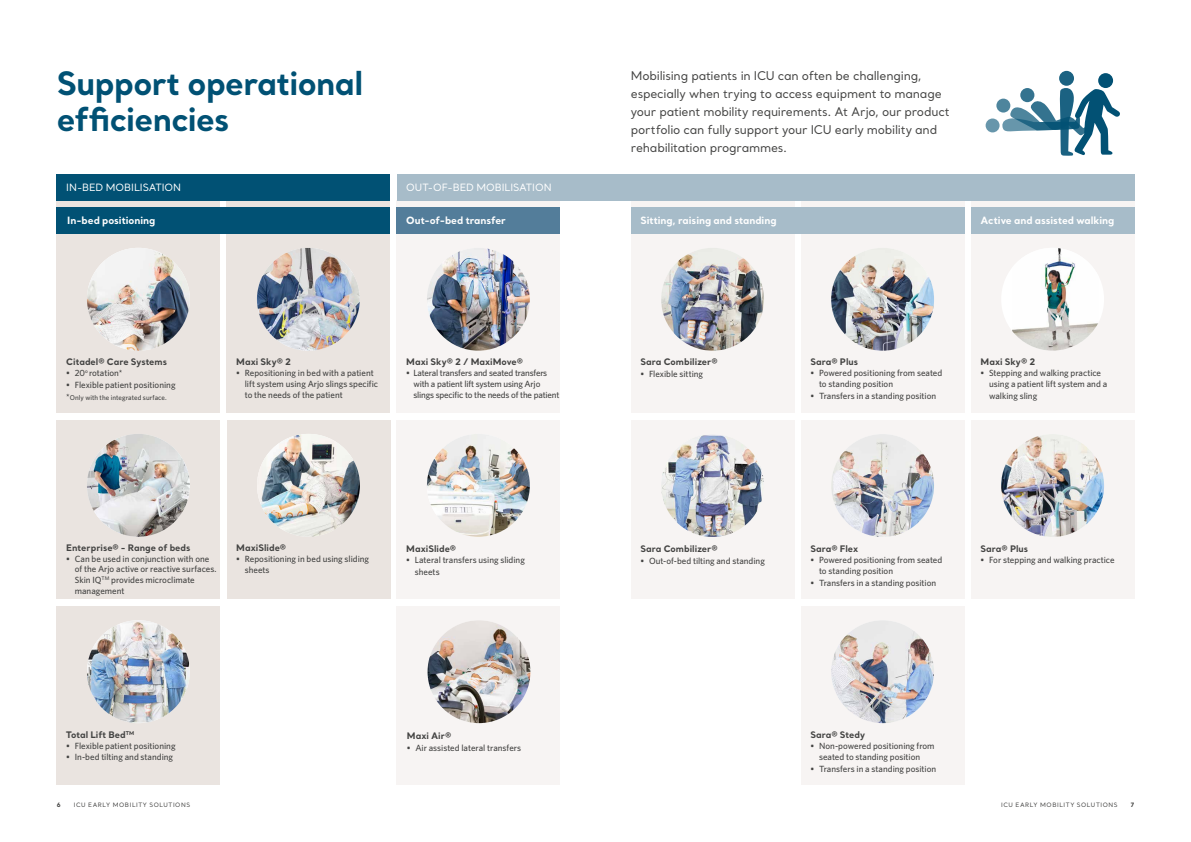
<style>
.page{position:relative;width:1191px;height:842px;background:#fff}
.page>*{position:absolute;margin:0;border:0;box-sizing:border-box;transform-origin:0 0}
.t1{font:700 32px/36px "Santral";letter-spacing:-.02em;color:#015174}
.t2{font:12px/18px "Santral";letter-spacing:-.02em;color:#434342}
.t3{font:700 10px "Santral";letter-spacing:-.005em;color:#fff}
.t4{font:10px "Santral";color:#fff}
.t5{font:500 9px/11px "Whitney";letter-spacing:-.005em;color:#434342}
.t6{font:700 9px "Santral";color:#434342}
.t7{font:500 7px "Whitney";letter-spacing:.005em;color:#434342}
.t8{font:6px "Santral";letter-spacing:.095em;color:#434342}
.t9{font:700 6px "Santral";color:#434342}
.s1{font-size:9px}
</style>
<div class="page">
<div style="left:227px;top:420px;width:163px;height:179px;background:#eae4e0"></div>
<div style="left:397px;top:606px;width:163px;height:179px;background:#f7f4f3"></div>
<div style="left:801px;top:420px;width:163px;height:179px;background:#f7f4f3"></div>
<div style="left:631px;top:420px;width:163px;height:179px;background:#f7f4f3"></div>
<div style="left:801px;top:606px;width:163px;height:179px;background:#f7f4f3"></div>
<div style="left:971px;top:420px;width:163px;height:179px;background:#f7f4f3"></div>
<div style="left:57px;top:606px;width:163px;height:179px;background:#eae4e0"></div>
<div style="left:397px;top:420px;width:163px;height:179px;background:#f7f4f3"></div>
<div style="left:57px;top:200px;width:163px;height:213px;background:#eae4e0"></div>
<div style="left:227px;top:200px;width:163px;height:213px;background:#eae4e0"></div>
<div style="left:631px;top:200px;width:163px;height:213px;background:#f7f4f3"></div>
<div style="left:801px;top:200px;width:163px;height:213px;background:#f7f4f3"></div>
<div style="left:397px;top:200px;width:163px;height:213px;background:#f7f4f3"></div>
<div style="left:971px;top:200px;width:163px;height:213px;background:#f7f4f3"></div>
<img style="left:427px;top:248px;width:103px;height:103px;border-radius:51px">
<img style="left:661px;top:248px;width:103px;height:103px;border-radius:51px">
<img style="left:661px;top:434px;width:103px;height:103px;border-radius:51px">
<img style="left:257px;top:434px;width:103px;height:103px;border-radius:51px">
<img style="left:831px;top:248px;width:103px;height:103px;border-radius:51px">
<img style="left:1001px;top:434px;width:103px;height:103px;border-radius:51px">
<img style="left:87px;top:248px;width:103px;height:103px;border-radius:51px">
<img style="left:831px;top:434px;width:103px;height:103px;border-radius:51px">
<img style="left:831px;top:620px;width:103px;height:103px;border-radius:51px">
<div style="left:1001px;top:248px;width:103px;height:103px;background:#fff;border-radius:50%"></div>
<img style="left:1012px;top:248px;width:86px;height:103px">
<img style="left:87px;top:620px;width:103px;height:103px;border-radius:51px">
<div style="left:1098px;top:73px;width:15px;height:15px;background:#025174;border-radius:50%"></div>
<svg style="left:1059px;top:71px;width:15px;height:15px"></svg>
<svg style="left:996px;top:99px;width:14px;height:14px"></svg>
<div style="left:985px;top:118px;width:14px;height:14px;background:#6796ab;border-radius:50%"></div>
<svg style="left:1002px;top:88px;width:118px;height:68px"></svg>
<img style="left:257px;top:248px;width:103px;height:103px;border-radius:51px">
<img style="left:427px;top:620px;width:103px;height:103px;border-radius:51px">
<img style="left:427px;top:434px;width:103px;height:103px;border-radius:51px">
<div style="left:57px;top:420px;width:163px;height:179px;background:#eae4e0"></div>
<img style="left:87px;top:434px;width:103px;height:103px;border-radius:51px">
<div style="left:631px;top:207px;width:333px;height:27px;background:#a7bcc9"></div>
<div style="left:971px;top:207px;width:163px;height:27px;background:#a7bcc9"></div>
<div style="left:57px;top:207px;width:333px;height:27px;background:#015174"></div>
<div style="left:397px;top:207px;width:163px;height:27px;background:#537d9a"></div>
<div style="left:57px;top:174px;width:333px;height:26px;background:#015174"></div>
<div style="left:397px;top:174px;width:737px;height:26px;background:#a7bcc9"></div>
<h1 class="t1" style="left:57px;top:64px;width:308px">Support operational efficiencies</h1>
<p class="t4" style="left:66px;top:181px;width:116px">IN-BED MOBILISATION</p>
<p class="t4" style="left:406px;top:181px;width:147px">OUT-OF-BED MOBILISATION</p>
<p class="t2" style="left:631px;top:66px;width:320px">Mobilising patients in ICU can often be challenging, especially when trying to access equipment to manage your patient mobility requirements. At Arjo, our product portfolio can fully support your ICU early mobility and rehabilitation programmes.</p>
<p class="t3" style="left:67px;top:213px;width:90px">In-bed positioning</p>
<p class="t3" style="left:406px;top:213px;width:101px">Out-of-bed transfer</p>
<p class="t3" style="left:640px;top:213px;width:138px">Sitting, raising and standing</p>
<p class="t3" style="left:980px;top:213px;width:135px">Active and assisted walking</p>
<p class="t6" style="left:66px;top:356px;width:102px">Citadel® Care Systems</p>
<p class="t5" style="left:66px;top:368px;width:58px">• 20<sup>o</sup> rotation*</p>
<p class="t5" style="left:66px;top:380px;width:111px">• Flexible patient positioning</p>
<p class="t7" style="left:66px;top:393px;width:102px"><span class="s1">*</span>Only with the integrated surface.</p>
<p class="t6" style="left:236px;top:356px;width:56px">Maxi Sky® 2</p>
<p class="t5" style="left:245px;top:368px;width:135px;text-indent:-9px">• Repositioning in bed with a patient lift system using Arjo slings specific to the needs of the patient</p>
<p class="t6" style="left:406px;top:356px;width:118px">Maxi Sky® 2 / MaxiMove®</p>
<p class="t5" style="left:413px;top:368px;width:147px;text-indent:-7px">• Lateral transfers and seated transfers with a patient lift system using Arjo slings specific to the needs of the patient</p>
<p class="t6" style="left:66px;top:541px;width:126px">Enterprise® - Range of beds</p>
<p class="t5" style="left:75px;top:553px;width:143px;text-indent:-9px">• Can be used in conjunction with one of the Arjo active or reactive surfaces.<br>Skin IQ<sup>TM</sup> provides microclimate management</p>
<p class="t6" style="left:236px;top:541px;width:51px">MaxiSlide®</p>
<p class="t5" style="left:245px;top:553px;width:126px;text-indent:-9px">• Repositioning in bed using sliding sheets</p>
<p class="t6" style="left:406px;top:542px;width:51px">MaxiSlide®</p>
<p class="t5" style="left:415px;top:553px;width:112px;line-height:12px;text-indent:-9px">• Lateral transfers using sliding sheets</p>
<p class="t6" style="left:66px;top:728px;width:69px">Total Lift Bed<sup>TM</sup></p>
<p class="t5" style="left:66px;top:740px;width:111px">• Flexible patient positioning</p>
<p class="t5" style="left:66px;top:751px;width:108px">• In-bed tilting and standing</p>
<p class="t6" style="left:407px;top:729px;width:46px">Maxi Air®</p>
<p class="t5" style="left:407px;top:742px;width:116px">• Air assisted lateral transfers</p>
<p class="t6" style="left:640px;top:356px;width:79px">Sara Combilizer®</p>
<p class="t5" style="left:640px;top:369px;width:64px">• Flexible sitting</p>
<p class="t6" style="left:810px;top:356px;width:49px">Sara® Plus</p>
<p class="t5" style="left:819px;top:368px;width:125px;text-indent:-9px">• Powered positioning from seated to standing position</p>
<p class="t5" style="left:810px;top:391px;width:127px">• Transfers in a standing position</p>
<p class="t6" style="left:980px;top:356px;width:56px">Maxi Sky® 2</p>
<p class="t5" style="left:989px;top:368px;width:120px;text-indent:-9px">• Stepping and walking practice using a patient lift system and a</p>
<p class="t5" style="left:989px;top:391px;width:50px">walking sling</p>
<p class="t6" style="left:640px;top:542px;width:79px">Sara Combilizer®</p>
<p class="t5" style="left:640px;top:555px;width:126px">• Out-of-bed tilting and standing</p>
<p class="t6" style="left:810px;top:542px;width:49px">Sara® Flex</p>
<p class="t5" style="left:819px;top:554px;width:125px;text-indent:-9px">• Powered positioning from seated to standing position</p>
<p class="t5" style="left:810px;top:577px;width:127px">• Transfers in a standing position</p>
<p class="t6" style="left:980px;top:542px;width:49px">Sara® Plus</p>
<p class="t5" style="left:980px;top:554px;width:135px">• For stepping and walking practice</p>
<p class="t6" style="left:810px;top:728px;width:56px">Sara® Stedy</p>
<p class="t5" style="left:819px;top:740px;width:117px;text-indent:-9px">• Non-powered positioning from seated to standing position</p>
<p class="t5" style="left:810px;top:763px;width:127px">• Transfers in a standing position</p>
<p class="t9" style="left:57px;top:800px;width:5px">6</p>
<p class="t8" style="left:74px;top:800px;width:118px">ICU EARLY MOBILITY SOLUTIONS</p>
<p class="t8" style="left:1001px;top:800px;width:118px">ICU EARLY MOBILITY SOLUTIONS</p>
<p class="t9" style="left:1130px;top:800px;width:5px">7</p>
</div>
